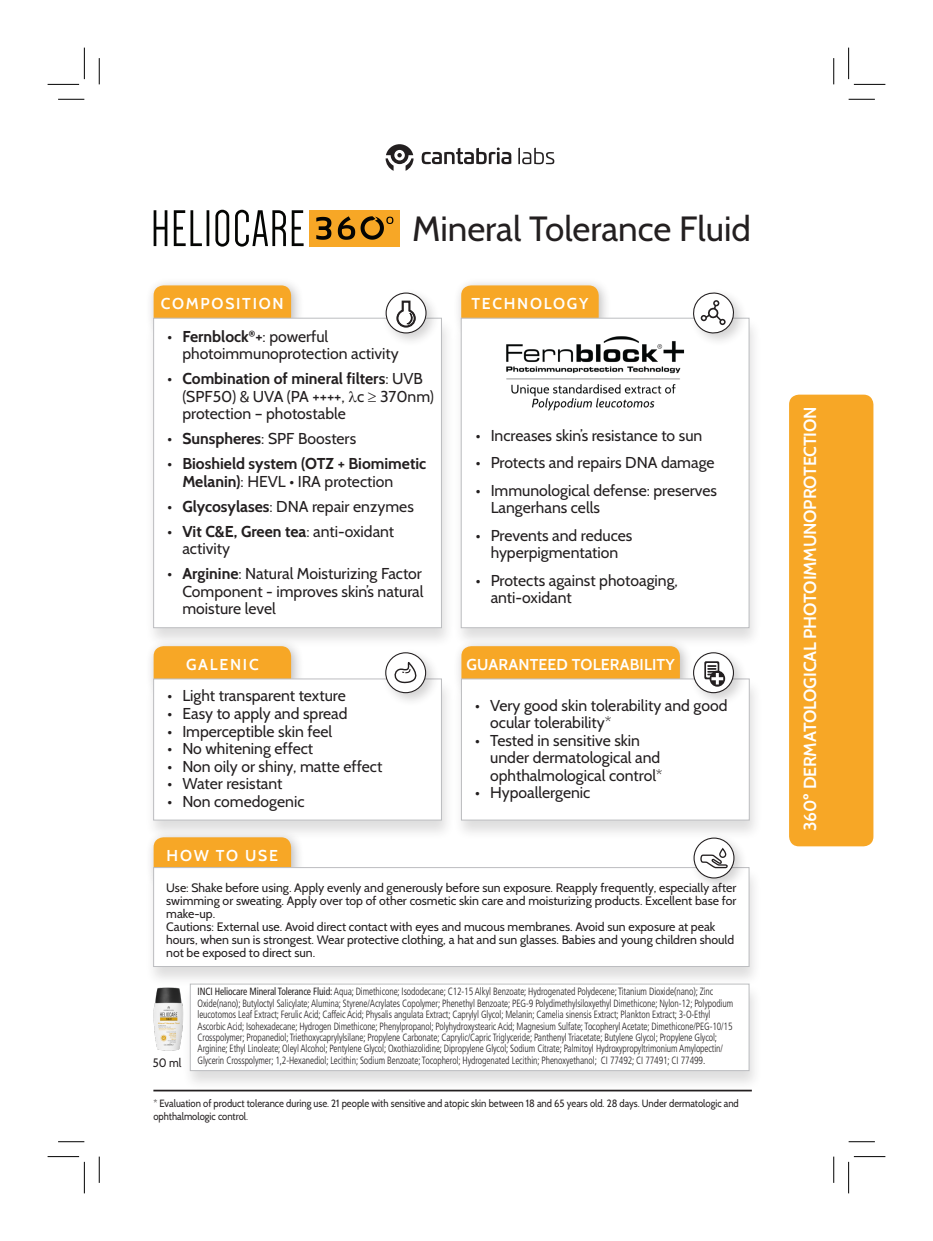
<style>
.page{position:relative;width:933px;height:1241px;background:#fff}
.page>*{position:absolute;margin:0;border:0;box-sizing:border-box;transform-origin:0 0}
.t1{font:35px "Cabin";color:#231f20}
.t2{font:600 17.5px "Cabin";letter-spacing:-.01em;color:#fff}
.t3{font:15.75px/17.5px "Cabin";color:#231f20}
.t4{font:700 15.75px/17.5px "Cabin";color:#231f20}
.t5{font:600 15.75px "Cabin";letter-spacing:.105em;color:#fff}
.t6{font:600 15.75px "Cabin";letter-spacing:.01em;color:#fff}
.t7{font:12.25px/13.1px "Cabin";color:#231f20}
.t8{font:12.25px "Cabin";color:#231f20;scale:.9 1}
.t9{font:300 condensed 10.5px/11.4px "Frutiger LT Std";letter-spacing:-.01em;color:#231f20;scale:.9 1}
.t10{font:10.5px/13.1px "Cabin";color:#231f20;scale:.9 1}
.s1{font-weight:700}
.s2{font-weight:400}
</style>
<div class="page">
<div style="left:453px;top:277px;width:159px;height:63px;background:#231f20;opacity:.3"></div>
<div style="left:461px;top:285px;width:137px;height:41px;background:#f7a726;border-radius:10px"></div>
<div style="left:453px;top:317px;width:309px;height:331px;background:#231f20;opacity:.15"></div>
<div style="left:461px;top:318px;width:288px;height:310px;background:#fff;border:1px solid #bcbdc0"></div>
<div style="left:146px;top:277px;width:158px;height:63px;background:#231f20;opacity:.3"></div>
<div style="left:154px;top:285px;width:137px;height:41px;background:#f7a726;border-radius:10px"></div>
<div style="left:145px;top:317px;width:310px;height:331px;background:#231f20;opacity:.15"></div>
<div style="left:153px;top:318px;width:288px;height:310px;background:#fff;border:1px solid #bcbdc0"></div>
<svg style="left:421px;top:147px;width:90px;height:17px"></svg>
<svg style="left:518px;top:148px;width:36px;height:16px"></svg>
<svg style="left:385px;top:144px;width:28px;height:27px"></svg>
<svg style="left:154px;top:210px;width:149px;height:36px"></svg>
<div style="left:309px;top:210px;width:91px;height:36px;background:#f7a726"></div>
<svg style="left:316px;top:216px;width:77px;height:24px"></svg>
<div style="left:689px;top:288px;width:59px;height:60px;background:#231f20;opacity:.2"></div>
<svg style="left:691px;top:290px;width:44px;height:45px"></svg>
<div style="left:381px;top:288px;width:60px;height:60px;background:#231f20;opacity:.2"></div>
<svg style="left:386px;top:293px;width:40px;height:40px"></svg>
<div style="left:385px;top:292px;width:41px;height:41px;border:1px solid #231f20;border-radius:50%"></div>
<svg style="left:396px;top:300px;width:20px;height:27px"></svg>
<div style="left:146px;top:638px;width:158px;height:62px;background:#231f20;opacity:.3"></div>
<div style="left:154px;top:646px;width:137px;height:41px;background:#f7a726;border-radius:10px"></div>
<div style="left:453px;top:638px;width:240px;height:62px;background:#231f20;opacity:.3"></div>
<div style="left:461px;top:646px;width:219px;height:41px;background:#f7a726;border-radius:10px"></div>
<div style="left:146px;top:829px;width:158px;height:62px;background:#231f20;opacity:.3"></div>
<div style="left:154px;top:837px;width:137px;height:41px;background:#f7a726;border-radius:10px"></div>
<div style="left:145px;top:678px;width:310px;height:162px;background:#231f20;opacity:.15"></div>
<div style="left:153px;top:678px;width:288px;height:142px;background:#fff;border:1px solid #bcbdc0"></div>
<div style="left:453px;top:678px;width:309px;height:162px;background:#231f20;opacity:.15"></div>
<div style="left:461px;top:678px;width:288px;height:142px;background:#fff;border:1px solid #bcbdc0"></div>
<div style="left:145px;top:866px;width:617px;height:121px;background:#231f20;opacity:.15"></div>
<div style="left:153px;top:867px;width:596px;height:99px;background:#fff;border:1px solid #bcbdc0"></div>
<div style="left:182px;top:983px;width:580px;height:107px;background:#231f20;opacity:.15"></div>
<div style="left:190px;top:983px;width:559px;height:87px;background:#fff;border:1px solid #bcbdc0"></div>
<div style="left:689px;top:648px;width:59px;height:59px;background:#231f20;opacity:.2"></div>
<div style="left:693px;top:652px;width:40px;height:40px;background:#fff;border-radius:50%"></div>
<div style="left:693px;top:652px;width:41px;height:41px;border:1px solid #231f20;border-radius:50%"></div>
<svg style="left:709px;top:670px;width:16px;height:16px"></svg>
<svg style="left:704px;top:661px;width:19px;height:23px"></svg>
<div style="left:381px;top:648px;width:59px;height:59px;background:#231f20;opacity:.2"></div>
<div style="left:386px;top:652px;width:39px;height:40px;background:#fff;border-radius:50%"></div>
<div style="left:385px;top:652px;width:41px;height:41px;border:1px solid #231f20;border-radius:50%"></div>
<svg style="left:390px;top:662px;width:34px;height:23px"></svg>
<hr style="left:153px;top:1089px;width:599px;height:2px;background:#231f20">
<div style="left:689px;top:833px;width:59px;height:59px;background:#231f20;opacity:.2"></div>
<svg style="left:694px;top:838px;width:40px;height:39px"></svg>
<div style="left:693px;top:837px;width:41px;height:41px;border:1px solid #231f20;border-radius:50%"></div>
<svg style="left:700px;top:846px;width:28px;height:22px"></svg>
<img style="left:149px;top:962px;width:41px;height:104px">
<img style="left:506px;top:331px;width:192px;height:80px">
<div style="left:789px;top:394px;width:84px;height:452px;background:#f7a726;border-radius:10px"></div>
<svg style="left:58px;top:99px;width:26px;height:1px"></svg>
<svg style="left:848px;top:99px;width:27px;height:1px"></svg>
<svg style="left:58px;top:1141px;width:26px;height:1px"></svg>
<svg style="left:848px;top:1141px;width:27px;height:1px"></svg>
<svg style="left:99px;top:58px;width:1px;height:26px"></svg>
<svg style="left:99px;top:1156px;width:1px;height:26px"></svg>
<svg style="left:833px;top:58px;width:1px;height:26px"></svg>
<svg style="left:833px;top:1156px;width:1px;height:26px"></svg>
<hr style="left:48px;top:84px;width:31px;height:1px;background:#000">
<hr style="left:854px;top:84px;width:31px;height:1px;background:#000">
<hr style="left:48px;top:1156px;width:31px;height:1px;background:#000">
<hr style="left:854px;top:1156px;width:31px;height:1px;background:#000">
<hr style="left:84px;top:48px;width:1px;height:31px;background:#000">
<hr style="left:84px;top:1161px;width:1px;height:32px;background:#000">
<hr style="left:848px;top:48px;width:1px;height:31px;background:#000">
<hr style="left:848px;top:1161px;width:1px;height:32px;background:#000">
<h1 class="t1" style="left:412px;top:207px;width:340px">Mineral Tolerance Fluid</h1>
<h3 class="t5" style="left:161px;top:294px;width:124px">COMPOSITION</h3>
<h3 class="t3" style="left:182px;top:327px;width:218px;text-indent:-15px"><span class="s1">• Fernblock</span><sup>®</sup><span class="s1">+</span>: powerful photoimmunoprotection activity</h3>
<h3 class="t3" style="left:182px;top:370px;width:253px;text-indent:-15px"><span class="s1">• Combination of mineral filters</span>: UVB (SPF50) &amp; UVA (PA ++++, c ≥ 370nm) protection – photostable</h3>
<h3 class="t3" style="left:167px;top:430px;width:190px"><span class="s1">• Sunspheres</span>: SPF Boosters</h3>
<h3 class="t4" style="left:182px;top:455px;width:245px;text-indent:-15px">• Bioshield system (OTZ + Biomimetic<br>Melanin)<span class="s2">: HEVL • IRA protection</span></h3>
<h3 class="t3" style="left:167px;top:497px;width:248px"><span class="s1">• Glycosylases</span>: DNA repair enzymes</h3>
<h3 class="t3" style="left:182px;top:522px;width:213px;text-indent:-15px"><span class="s1">• Vit C&amp;E, Green tea</span>: anti-oxidant activity</h3>
<h3 class="t3" style="left:182px;top:564px;width:243px;text-align:justify;text-indent:-15px"><span class="s1">• Arginine</span>: Natural Moisturizing Factor Component - improves skin’s natural moisture level</h3>
<h3 class="t5" style="left:471px;top:294px;width:119px">TECHNOLOGY</h3>
<h3 class="t3" style="left:476px;top:426px;width:228px">• Increases skin’s resistance to sun</h3>
<h3 class="t3" style="left:476px;top:454px;width:240px">• Protects and repairs DNA damage</h3>
<h3 class="t3" style="left:490px;top:481px;width:228px;text-indent:-15px">• Immunological defense: preserves<br>Langerhans cells</h3>
<h3 class="t3" style="left:476px;top:526px;width:158px;text-align:center">• Prevents and reduces hyperpigmentation</h3>
<h3 class="t3" style="left:490px;top:571px;width:189px;text-indent:-15px">• Protects against photoaging, anti-oxidant</h3>
<h3 class="t5" style="left:186px;top:655px;width:74px">GALENIC</h3>
<h3 class="t6" style="left:466px;top:655px;width:210px">GUARANTEED TOLERABILITY</h3>
<h3 class="t3" style="left:167px;top:687px;width:180px">• Light transparent texture</h3>
<h3 class="t3" style="left:167px;top:704px;width:182px">• Easy to apply and spread</h3>
<h3 class="t3" style="left:167px;top:722px;width:166px">• Imperceptible skin feel</h3>
<h3 class="t3" style="left:167px;top:739px;width:147px">• No whitening effect</h3>
<h3 class="t3" style="left:167px;top:757px;width:216px">• Non oily or shiny, matte effect</h3>
<h3 class="t3" style="left:167px;top:774px;width:117px">• Water resistant</h3>
<h3 class="t3" style="left:167px;top:792px;width:138px">• Non comedogenic</h3>
<h3 class="t5" style="left:167px;top:846px;width:113px">HOW TO USE</h3>
<h3 class="t3" style="left:490px;top:696px;width:239px;text-indent:-15px">• Very good skin tolerability and good ocular tolerability*</h3>
<h3 class="t3" style="left:490px;top:731px;width:174px;text-indent:-15px">• Tested in sensitive skin under dermatological and ophthalmological control*</h3>
<h3 class="t3" style="left:475px;top:784px;width:117px">• Hypoallergenic</h3>
<p class="t7" style="left:166px;top:880px;width:571px">Use: Shake before using. Apply evenly and generously before sun exposure. Reapply frequently, especially after swimming or sweating. Apply over top of other cosmetic skin care and moisturizing products. Excellent base for make-up.<br>Cautions: External use. Avoid direct contact with eyes and mucous membranes. Avoid sun exposure at peak hours, when sun is strongest. Wear protective clothing, a hat and sun glasses. Babies and young children should not be exposed to direct sun.</p>
<p class="t9" style="left:197px;top:986px;width:597px"><span class="s2">INCI Heliocare Mineral Tolerance Fluid:</span> Aqua; Dimethicone; Isododecane; C12-15 Alkyl Benzoate; Hydrogenated Polydecene; Titanium Dioxide(nano); Zinc Oxide(nano); Butyloctyl Salicylate; Alumina; Styrene/Acrylates Copolymer; Phenethyl Benzoate; PEG-9 Polydimethylsiloxyethyl Dimethicone; Nylon-12; Polypodium leucotomos Leaf Extract; Ferulic Acid; Caffeic Acid; Physalis angulata Extract; Caprylyl Glycol; Melanin; Camelia sinensis Extract; Plankton Extract; 3-O-Ethyl Ascorbic Acid; Isohexadecane; Hydrogen Dimethicone; Phenylpropanol; Polyhydroxystearic Acid; Magnesium Sulfate; Tocopheryl Acetate; Dimethicone/PEG-10/15<br>Crosspolymer; Propanediol; Triethoxycaprylylsilane; Propylene Carbonate; Caprylic/Capric Triglyceride; Panthenyl Triacetate; Butylene Glycol; Propylene Glycol; Arginine; Ethyl Linoleate; Oleyl Alcohol; Pentylene Glycol; Oxothiazolidine; Dipropylene Glycol; Sodium Citrate; Palmitoyl Hydroxypropyltrimonium Amylopectin/</p>
<p class="t8" style="left:153px;top:1054px;width:33px">50 ml</p>
<p class="t9" style="left:197px;top:1054px;width:565px">Glycerin Crosspolymer; 1,2-Hexanediol; Lecithin; Sodium Benzoate; Tocopherol; Hydrogenated Lecithin; Phenoxyethanol; CI 77492; CI 77491; CI 77499.</p>
<p class="t10" style="left:153px;top:1096px;width:652px">* Evaluation of product tolerance during use. 21 people with sensitive and atopic skin between 18 and 65 years old. 28 days. Under dermatologic and ophthalmologic control.</p>
<h2 class="t2" style="left:799px;top:830px;width:426px;rotate:-90deg">360º DERMATOLOGICAL PHOTOIMMUNOPROTECTION</h2>
</div>
